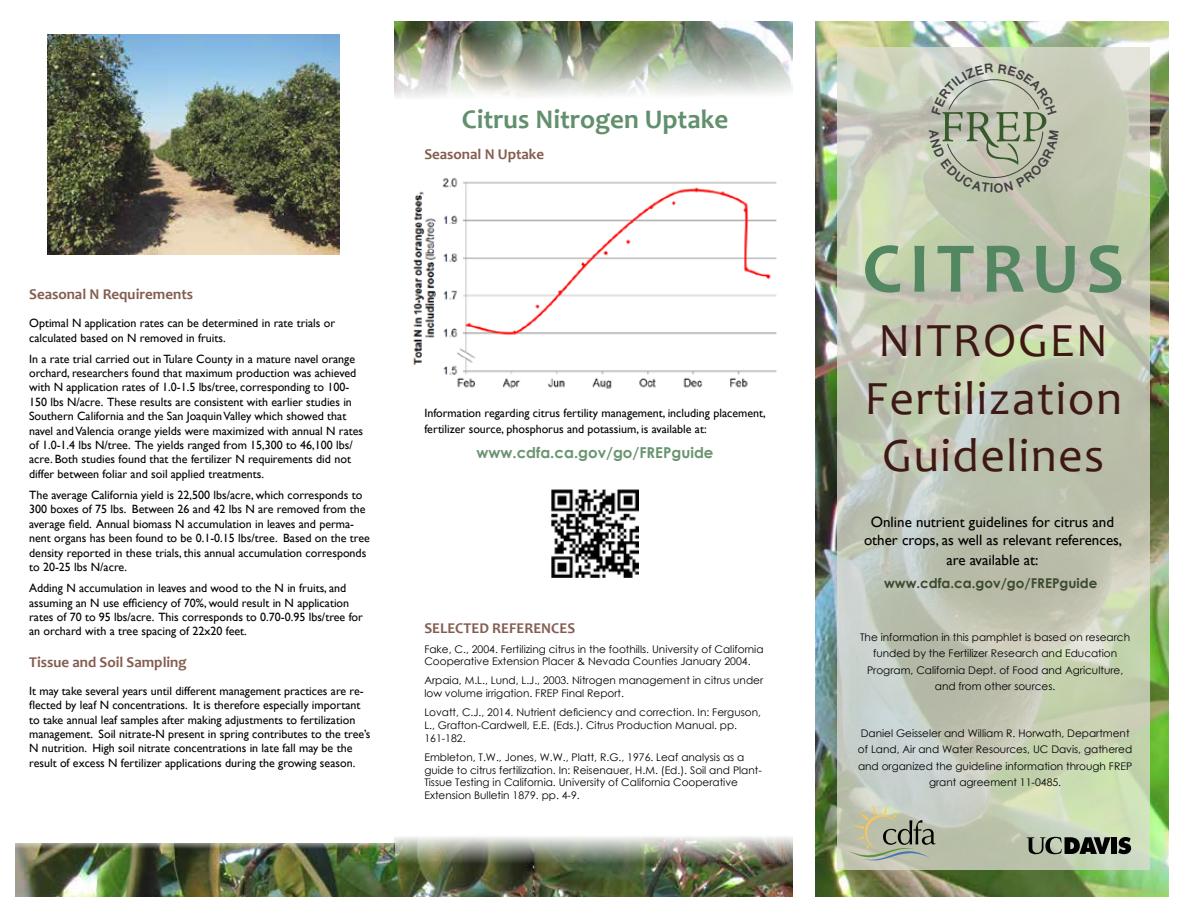
<style>
.page{position:relative;width:1188px;height:918px;background:#fff}
.page>*{position:absolute;margin:0;border:0;box-sizing:border-box;transform-origin:0 0}
.t1{font:700 72px "Candara";letter-spacing:.1em;color:#528761}
.t2{font:48px/57.6px "Candara";letter-spacing:.03em;color:#3e1814;text-align:center}
.t3{font:700 27px "Candara";color:#62906d}
.t4{font:15px/18px "Gill Sans";color:#000;text-align:center}
.t5{font:700 15px "Candara";color:#845d51}
.t6{font:700 15px "Century Gothic";color:#6a9472}
.t7{font:700 13.5px "Century Gothic";color:#3c4b30}
.t8{font:12px/14.4px "Gill Sans";color:#000}
.t9{font:10.5px/12.6px "Century Gothic";color:#000}
</style>
<div class="page">
<img style="left:815px;top:22px;width:353px;height:874px">
<svg style="left:837px;top:48px;width:312px;height:822px;background:#c3c9b5"></svg>
<img style="left:395px;top:22px;width:398px;height:76px">
<svg style="left:848px;top:804px;width:87px;height:58px;background:#b1b5a0"></svg>
<svg style="left:1118px;top:837px;width:13px;height:17px"></svg>
<div style="left:1111px;top:837px;width:6px;height:17px;background:#000"></div>
<svg style="left:1026px;top:837px;width:85px;height:17px"></svg>
<img style="left:413px;top:178px;width:364px;height:211px">
<img style="left:15px;top:843px;width:380px;height:53px">
<img style="left:395px;top:836px;width:398px;height:60px">
<img style="left:551px;top:490px;width:88px;height:88px">
<img style="left:47px;top:35px;width:293px;height:219px">
<svg style="left:929px;top:64px;width:130px;height:129px;background:#babfac"></svg>
<p class="t5" style="left:29px;top:285px;width:165px">Seasonal N Requirements</p>
<p class="t8" style="left:29px;top:316px;width:307px">Optimal N application rates can be determined in rate trials or calculated based on N removed in fruits.</p>
<p class="t8" style="left:29px;top:352px;width:336px">In a rate trial carried out in Tulare County in a mature navel orange orchard, researchers found that maximum production was achieved with N application rates of 1.0-1.5 lbs/tree, corresponding to 100- 150 lbs N/acre. These results are consistent with earlier studies in Southern California and the San Joaquin Valley which showed that navel and Valencia orange yields were maximized with annual N rates of 1.0-1.4 lbs N/tree. The yields ranged from 15,300 to 46,100 lbs/ acre. Both studies found that the fertilizer N requirements did not differ between foliar and soil applied treatments.</p>
<p class="t8" style="left:29px;top:488px;width:342px">The average California yield is 22,500 lbs/acre, which corresponds to 300 boxes of 75 lbs. Between 26 and 42 lbs N are removed from the average field. Annual biomass N accumulation in leaves and perma&shy;nent organs has been found to be 0.1-0.15 lbs/tree. Based on the tree density reported in these trials, this annual accumulation corresponds to 20-25 lbs N/acre.</p>
<p class="t8" style="left:29px;top:581px;width:335px">Adding N accumulation in leaves and wood to the N in fruits, and assuming an N use efficiency of 70%, would result in N application rates of 70 to 95 lbs/acre. This corresponds to 0.70-0.95 lbs/tree for an orchard with a tree spacing of 22x20 feet.</p>
<p class="t5" style="left:29px;top:653px;width:159px">Tissue and Soil Sampling</p>
<p class="t8" style="left:29px;top:684px;width:343px">It may take several years until different management practices are re&shy;flected by leaf N concentrations. It is therefore especially important to take annual leaf samples after making adjustments to fertilization management. Soil nitrate-N present in spring contributes to the tree’s N nutrition. High soil nitrate concentrations in late fall may be the result of excess N fertilizer applications during the growing season.</p>
<h3 class="t3" style="left:462px;top:102px;width:268px">Citrus Nitrogen Uptake</h3>
<p class="t5" style="left:424px;top:145px;width:121px">Seasonal N Uptake</p>
<p class="t8" style="left:424px;top:405px;width:343px;line-height:16.2px">Information regarding citrus fertility management, including placement, fertilizer source, phosphorus and potassium, is available at:</p>
<p class="t6" style="left:477px;top:441px;width:238px">www.cdfa.ca.gov/go/FREPguide</p>
<p class="t5" style="left:424px;top:619px;width:152px">SELECTED REFERENCES</p>
<p class="t9" style="left:424px;top:642px;width:341px">Fake, C., 2004. Fertilizing citrus in the foothills. University of California<br>Cooperative Extension Placer &amp; Nevada Counties January 2004.</p>
<p class="t9" style="left:424px;top:674px;width:340px">Arpaia, M.L., Lund, L.J., 2003. Nitrogen management in citrus under low volume irrigation. FREP Final Report.</p>
<p class="t9" style="left:424px;top:706px;width:338px">Lovatt, C.J., 2014. Nutrient deficiency and correction. In: Ferguson,<br>L., Grafton-Cardwell, E.E. (Eds.). Citrus Production Manual. pp.<br>161-182.</p>
<p class="t9" style="left:424px;top:751px;width:339px">Embleton, T.W., Jones, W.W., Platt, R.G., 1976. Leaf analysis as a guide to citrus fertilization. In: Reisenauer, H.M. (Ed.). Soil and Plant-Tissue Testing in California. University of California Cooperative Extension Bulletin 1879. pp. 4-9.</p>
<h1 class="t1" style="left:862px;top:223px;width:263px">CITRUS</h1>
<h2 class="t2" style="left:865px;top:311px;width:259px">NITROGEN<br>Fertilization<br>Guidelines</h2>
<p class="t4" style="left:864px;top:513px;width:260px">Online nutrient guidelines for citrus and other crops, as well as relevant references,</p>
<p class="t4" style="left:946px;top:551px;width:94px">are available at:</p>
<p class="t7" style="left:884px;top:572px;width:215px">www.cdfa.ca.gov/go/FREPguide</p>
<p class="t9" style="left:860px;top:629px;width:271px;line-height:16.5px;text-align:center">The information in this pamphlet is based on research funded by the Fertilizer Research and Education Program, California Dept. of Food and Agriculture, and from other sources.</p>
<p class="t9" style="left:858px;top:725px;width:276px;line-height:16.5px;text-align:center">Daniel Geisseler and William R. Horwath, Department of Land, Air and Water Resources, UC Davis, gathered and organized the guideline information through FREP grant agreement 11-0485.</p>
</div>
